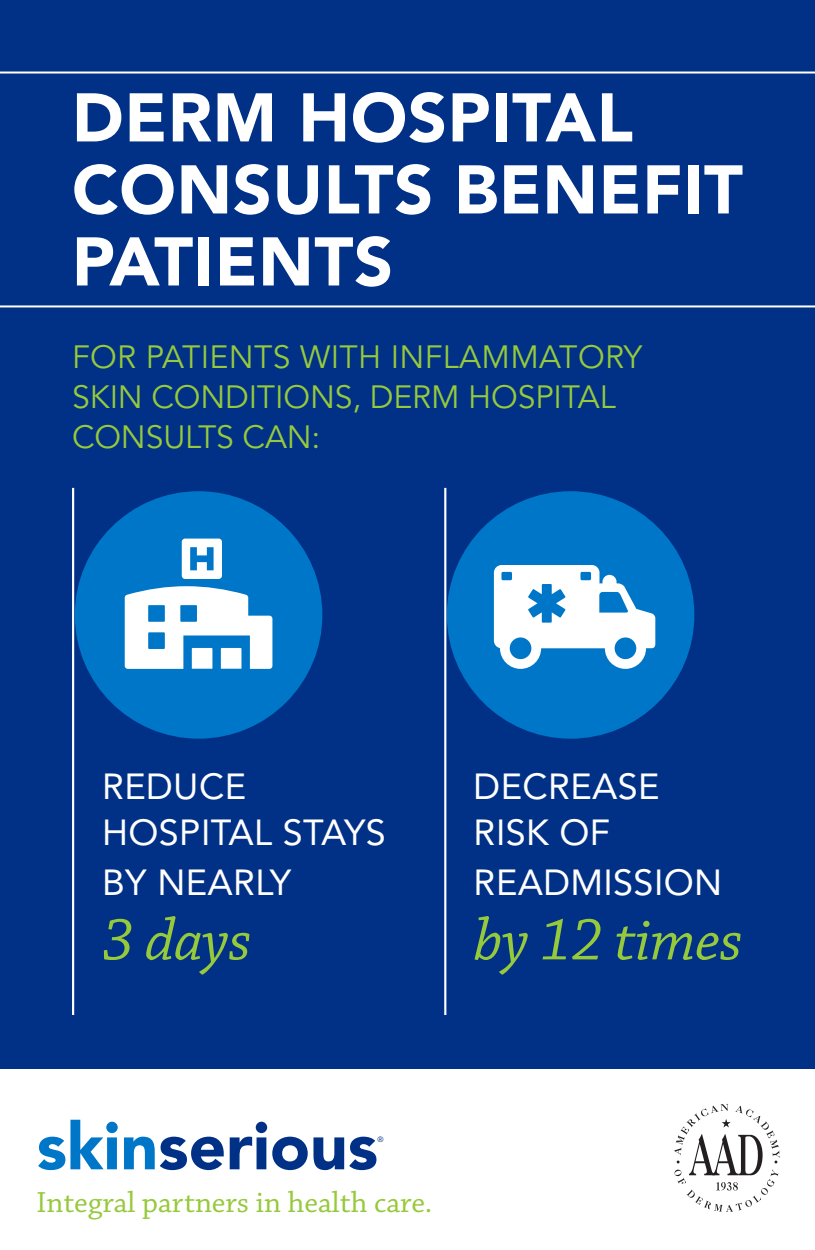
<style>
.page{position:relative;width:815px;height:1250px;background:#fff}
.page>*{position:absolute;margin:0;border:0;box-sizing:border-box;transform-origin:0 0}
.t1{font:900 68px/72px "Avenir LT Std";letter-spacing:.01em;color:#fff}
.t2{font:900 65.6px "Avenir LT Std";color:#003186}
.t3{font:italic 62px "Chaparral Pro";letter-spacing:-.01em;color:#96c93c}
.t4{font:36px/46px "Avenir LT Std";letter-spacing:.01em;color:#fff}
.t5{font:32px/40px "Avenir LT Std";letter-spacing:-.005em;color:#96c93c}
.t6{font:30.6px "Chaparral Pro";color:#96c93c}
.t7{font:7.6px "Avenir LT Std";color:#003186}
.s1{color:#0076c8}
</style>
<div class="page">
<div style="left:0;top:0;width:815px;height:1107px;background:#003186"></div>
<hr style="left:0;top:72px;width:815px;height:2px;background:#fff">
<hr style="left:72px;top:488px;width:2px;height:527px;background:#fff">
<div style="left:447px;top:491px;width:247px;height:247px;background:#0076c8;border-radius:50%"></div>
<div style="left:75px;top:491px;width:247px;height:247px;background:#0076c8;border-radius:50%"></div>
<hr style="left:444px;top:488px;width:2px;height:527px;background:#fff">
<svg style="left:182px;top:538px;width:40px;height:41px"></svg>
<svg style="left:125px;top:586px;width:147px;height:83px"></svg>
<svg style="left:494px;top:565px;width:161px;height:104px"></svg>
<div style="left:1px;top:1070px;width:814px;height:180px;background:#fff"></div>
<svg style="left:674px;top:1104px;width:105px;height:108px"></svg>
<hr style="left:0;top:305px;width:815px;height:2px;background:#fff">
<p class="t1" style="left:72px;top:82px;width:672px">DERM HOSPITAL<br>CONSULTS BENEFIT<br>PATIENTS</p>
<p class="t5" style="left:72px;top:338px;width:571px">FOR PATIENTS WITH INFLAMMATORY<br>SKIN CONDITIONS, DERM HOSPITAL<br>CONSULTS CAN:</p>
<p class="t4" style="left:102px;top:764px;width:285px">REDUCE<br>HOSPITAL STAYS</p>
<p class="t4" style="left:102px;top:860px;width:191px">BY NEARLY</p>
<p class="t3" style="left:102px;top:905px;width:151px">3 days</p>
<p class="t4" style="left:473px;top:764px;width:187px">DECREASE<br>RISK OF</p>
<p class="t4" style="left:473px;top:860px;width:250px">READMISSION</p>
<p class="t3" style="left:473px;top:905px;width:270px">by 12 times</p>
<p class="t2" style="left:37px;top:1107px;width:343px"><span class="s1">skin</span>serious</p>
<p class="t7" style="left:377px;top:1135px;width:8px">®</p>
<p class="t6" style="left:37px;top:1186px;width:397px">Integral partners in health care.</p>
</div>
